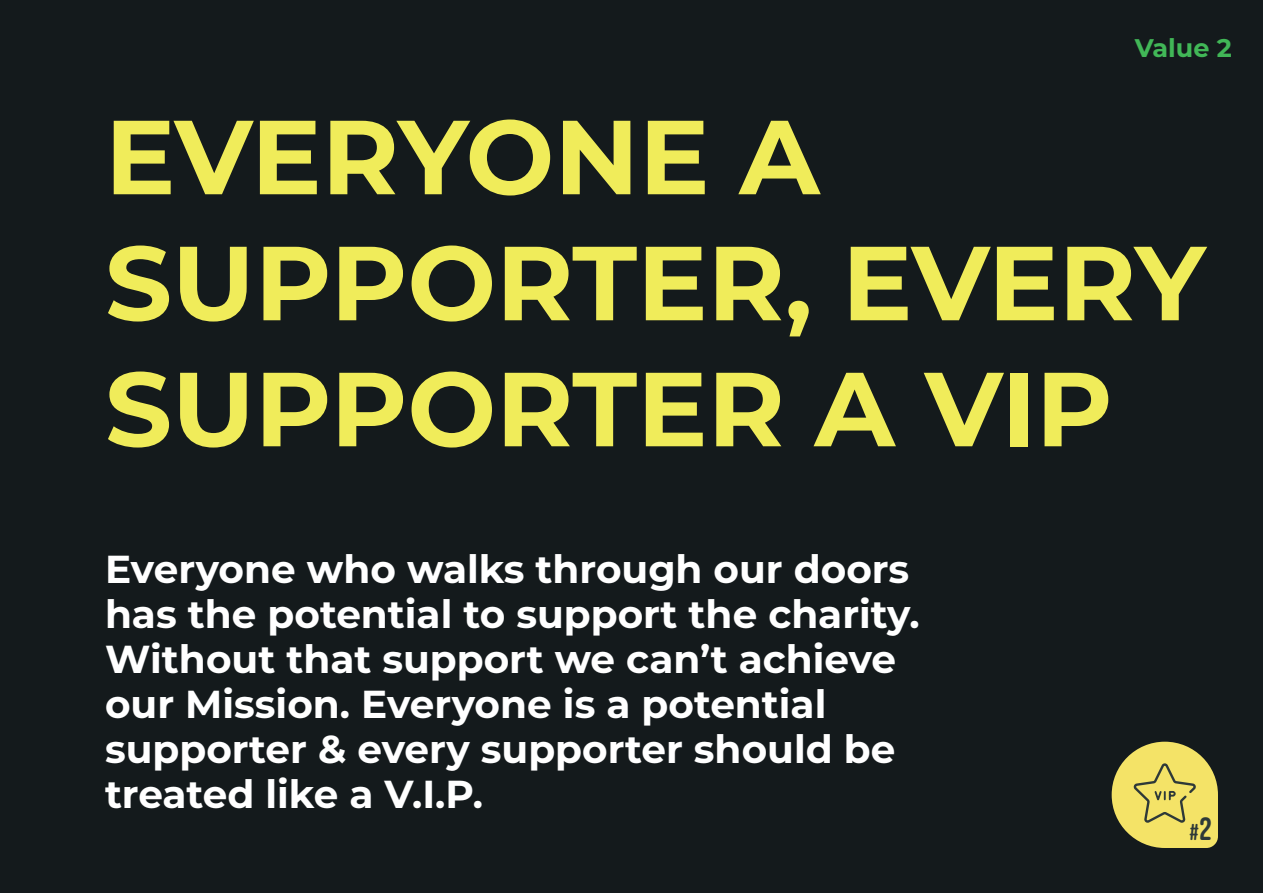
<style>
.page{position:relative;width:1263px;height:893px;background:#141a1c}
.page>*{position:absolute;margin:0;border:0;box-sizing:border-box;transform-origin:0 0}
.t1{font:700 105px/126px "Montserrat";color:#f0ec5a}
.t2{font:700 39px/45px "Montserrat";color:#fff}
.t3{font:700 25.5px "Montserrat";color:#41b757}
.t4{font:22.95px "Bebas Neue Rounded";color:#2e3938}
.s1{font-size:32.1px}
</style>
<div class="page">
<svg style="left:1112px;top:742px;width:106px;height:106px"></svg>
<p class="t3" style="left:1135px;top:30px;width:98px">Value 2</p>
<h1 class="t1" style="left:105px;top:89px;width:1102px">EVERYONE A<br>SUPPORTER, EVERY<br>SUPPORTER A VIP</h1>
<p class="t2" style="left:105px;top:545px;width:816px">Everyone who walks through our doors has the potential to support the charity.<br>Without that support we can’t achieve our Mission. Everyone is a potential supporter &amp; every supporter should be treated like a V.I.P.</p>
<p class="t4" style="left:1189px;top:819px;width:24px">#<span class="s1">2</span></p>
</div>
